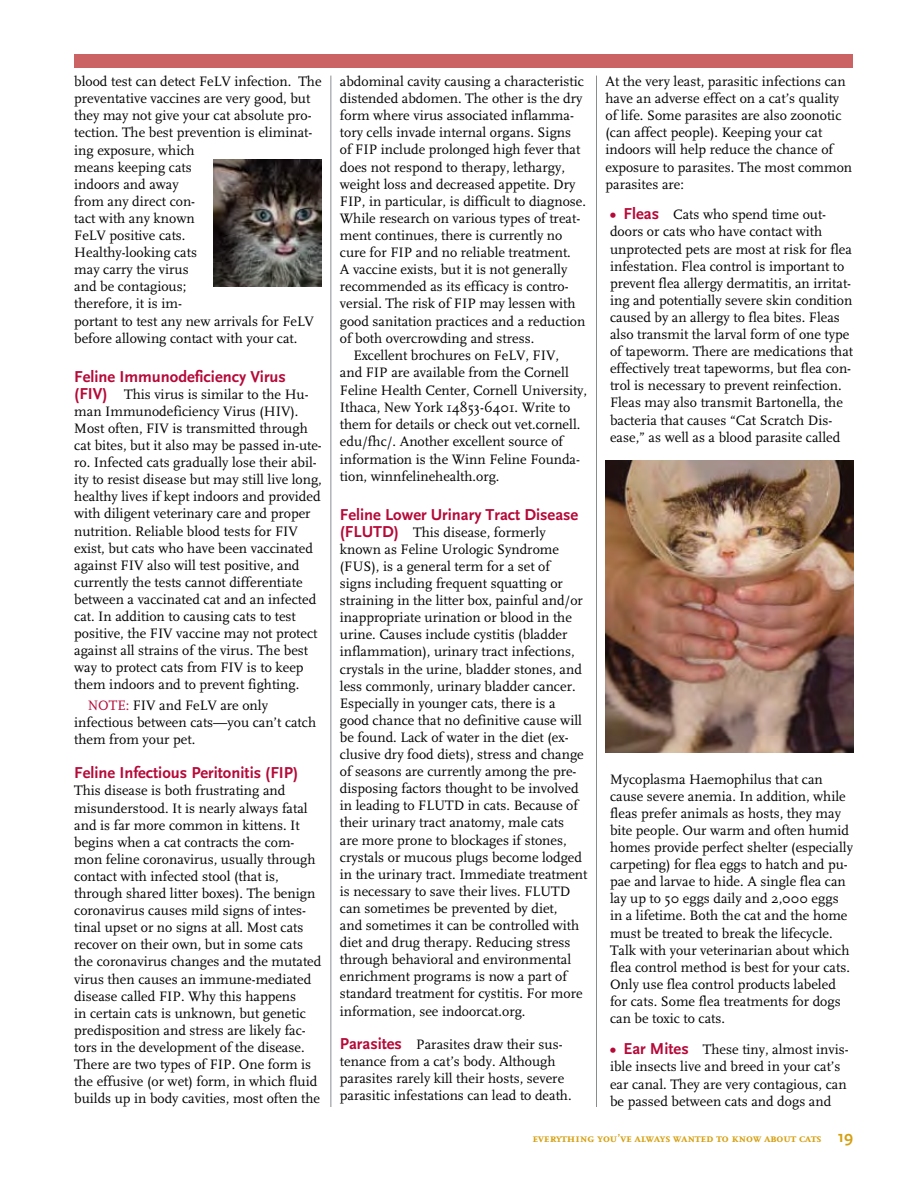
<style>
.page{position:relative;width:918px;height:1188px;background:#fff}
.page>*{position:absolute;margin:0;border:0;box-sizing:border-box;transform-origin:0 0}
.t1{font:700 16.5px "Scala Sans";color:#b50938}
.t2{font:14.25px/17.1px "Scala";color:#000}
.t3{font:700 12px "Scala Caps";color:#d59f0f}
.s1{font-family:"Scala Sans";font-weight:700;font-size:16.5px;color:#b50938}
.s2{color:#b50938}
.s3{font-family:"Scala Sans";font-size:16.5px}
</style>
<div class="page">
<hr style="left:330px;top:76px;width:1px;height:1031px;background:#8a8c8e">
<hr style="left:596px;top:76px;width:1px;height:1031px;background:#8a8c8e">
<img style="left:214px;top:159px;width:108px;height:127px">
<img style="left:606px;top:461px;width:247px;height:291px">
<div style="left:74px;top:54px;width:779px;height:14px;background:#cb6364"></div>
<p class="t2" style="left:74px;top:73px;width:249px">blood test can detect FeLV infection. The preventative vaccines are very good, but they may not give your cat absolute pro&shy;tection. The best prevention is eliminat&shy;ing exposure, which<br>means keeping cats<br>indoors and away<br>from any direct con-<br>tact with any known<br>FeLV positive cats.<br>Healthy-looking cats<br>may carry the virus<br>and be contagious;<br>therefore, it is im-<br>portant to test any new arrivals for FeLV before allowing contact with your cat.</p>
<p class="t1" style="left:74px;top:367px;width:213px">Feline Immunodeficiency Virus</p>
<p class="t2" style="left:74px;top:386px;width:249px"><span class="s1">(FIV)</span> This virus is similar to the Hu&shy;man Immunodeficiency Virus (HIV).<br>Most often, FIV is transmitted through cat bites, but it also may be passed in-ute&shy;ro. Infected cats gradually lose their abil&shy;ity to resist disease but may still live long, healthy lives if kept indoors and provided with diligent veterinary care and proper nutrition. Reliable blood tests for FIV exist, but cats who have been vaccinated against FIV also will test positive, and currently the tests cannot differentiate between a vaccinated cat and an infected cat. In addition to causing cats to test positive, the FIV vaccine may not protect against all strains of the virus. The best way to protect cats from FIV is to keep them indoors and to prevent fighting.</p>
<p class="t2" style="left:74px;top:697px;width:243px;text-indent:13px"><span class="s2">NOTE:</span> FIV and FeLV are only infectious between cats—you can’t catch them from your pet.</p>
<p class="t1" style="left:74px;top:764px;width:225px">Feline Infectious Peritonitis (FIP)</p>
<p class="t2" style="left:74px;top:783px;width:249px">This disease is both frustrating and misunderstood. It is nearly always fatal and is far more common in kittens. It begins when a cat contracts the com&shy;mon feline coronavirus, usually through contact with infected stool (that is, through shared litter boxes). The benign coronavirus causes mild signs of intes&shy;tinal upset or no signs at all. Most cats recover on their own, but in some cats the coronavirus changes and the mutated virus then causes an immune-mediated disease called FIP. Why this happens<br>in certain cats is unknown, but genetic predisposition and stress are likely fac&shy;tors in the development of the disease.<br>There are two types of FIP. One form is the effusive (or wet) form, in which fluid builds up in body cavities, most often the</p>
<p class="t2" style="left:340px;top:73px;width:245px">abdominal cavity causing a characteristic</p>
<p class="t2" style="left:340px;top:90px;width:244px">distended abdomen. The other is the dry</p>
<p class="t2" style="left:340px;top:107px;width:236px">form where virus associated inflamma-</p>
<p class="t2" style="left:340px;top:124px;width:233px">tory cells invade internal organs. Signs</p>
<p class="t2" style="left:340px;top:142px;width:242px">of FIP include prolonged high fever that</p>
<p class="t2" style="left:340px;top:159px;width:227px">does not respond to therapy, lethargy,</p>
<p class="t2" style="left:340px;top:176px;width:237px">weight loss and decreased appetite. Dry</p>
<p class="t2" style="left:340px;top:193px;width:248px">FIP, in particular, is difficult to diagnose.</p>
<p class="t2" style="left:340px;top:210px;width:242px">While research on various types of treat-</p>
<p class="t2" style="left:340px;top:227px;width:224px">ment continues, there is currently no</p>
<p class="t2" style="left:340px;top:244px;width:232px">cure for FIP and no reliable treatment.</p>
<p class="t2" style="left:340px;top:261px;width:229px">A vaccine exists, but it is not generally</p>
<p class="t2" style="left:340px;top:278px;width:230px">recommended as its efficacy is contro-</p>
<p class="t2" style="left:340px;top:295px;width:237px">versial. The risk of FIP may lessen with</p>
<p class="t2" style="left:340px;top:313px;width:247px">good sanitation practices and a reduction</p>
<p class="t2" style="left:340px;top:330px;width:196px">of both overcrowding and stress.</p>
<p class="t2" style="left:353px;top:347px;width:207px">Excellent brochures on FeLV, FIV,</p>
<p class="t2" style="left:340px;top:365px;width:230px">and FIP are available from the Cornell</p>
<p class="t2" style="left:340px;top:382px;width:249px">Feline Health Center, Cornell University,</p>
<p class="t2" style="left:340px;top:399px;width:232px">Ithaca, New York 14853-6401. Write to</p>
<p class="t2" style="left:340px;top:416px;width:242px">them for details or check out vet.cornell.</p>
<p class="t2" style="left:340px;top:434px;width:225px">edu/fhc/. Another excellent source of</p>
<p class="t2" style="left:340px;top:451px;width:242px">information is the Winn Feline Founda-</p>
<p class="t2" style="left:340px;top:468px;width:161px">tion, winnfelinehealth.org.</p>
<p class="t1" style="left:340px;top:505px;width:240px">Feline Lower Urinary Tract Disease</p>
<p class="t2" style="left:340px;top:524px;width:249px"><span class="s1">(FLUTD)</span> This disease, formerly known as Feline Urologic Syndrome (FUS), is a general term for a set of<br>signs including frequent squatting or straining in the litter box, painful and/or inappropriate urination or blood in the urine. Causes include cystitis (bladder inflammation), urinary tract infections, crystals in the urine, bladder stones, and less commonly, urinary bladder cancer.<br>Especially in younger cats, there is a good chance that no definitive cause will be found. Lack of water in the diet (ex&shy;clusive dry food diets), stress and change of seasons are currently among the pre&shy;disposing factors thought to be involved in leading to FLUTD in cats. Because of their urinary tract anatomy, male cats<br>are more prone to blockages if stones, crystals or mucous plugs become lodged in the urinary tract. Immediate treatment is necessary to save their lives. FLUTD can sometimes be prevented by diet,<br>and sometimes it can be controlled with diet and drug therapy. Reducing stress through behavioral and environmental enrichment programs is now a part of standard treatment for cystitis. For more information, see indoorcat.org.</p>
<p class="t2" style="left:340px;top:1036px;width:233px"><span class="s1">Parasites</span> Parasites draw their sus&shy;tenance from a cat’s body. Although parasites rarely kill their hosts, severe parasitic infestations can lead to death.</p>
<p class="t2" style="left:606px;top:73px;width:248px">At the very least, parasitic infections can have an adverse effect on a cat’s quality of life. Some parasites are also zoonotic (can affect people). Keeping your cat indoors will help reduce the chance of exposure to parasites. The most common parasites are:</p>
<p class="t2" style="left:610px;top:206px;width:245px"><span class="s1">• Fleas</span> Cats who spend time out&shy;doors or cats who have contact with unprotected pets are most at risk for flea infestation. Flea control is important to prevent flea allergy dermatitis, an irritat&shy;ing and potentially severe skin condition caused by an allergy to flea bites. Fleas also transmit the larval form of one type of tapeworm. There are medications that effectively treat tapeworms, but flea con&shy;trol is necessary to prevent reinfection.<br>Fleas may also transmit Bartonella, the bacteria that causes “Cat Scratch Dis&shy;ease,” as well as a blood parasite called</p>
<p class="t2" style="left:610px;top:771px;width:245px">Mycoplasma Haemophilus that can cause severe anemia. In addition, while fleas prefer animals as hosts, they may bite people. Our warm and often humid homes provide perfect shelter (especially carpeting) for flea eggs to hatch and pu&shy;pae and larvae to hide. A single flea can lay up to 50 eggs daily and 2,000 eggs in a lifetime. Both the cat and the home must be treated to break the lifecycle.<br>Talk with your veterinarian about which flea control method is best for your cats.<br>Only use flea control products labeled for cats. Some flea treatments for dogs can be toxic to cats.</p>
<p class="t2" style="left:610px;top:1041px;width:240px"><span class="s1">• Ear Mites</span> These tiny, almost invis&shy;ible insects live and breed in your cat’s ear canal. They are very contagious, can be passed between cats and dogs and</p>
<p class="t3" style="left:532px;top:1131px;width:322px">everything you’ve always wanted to know about cats <span class="s3">19</span></p>
</div>
